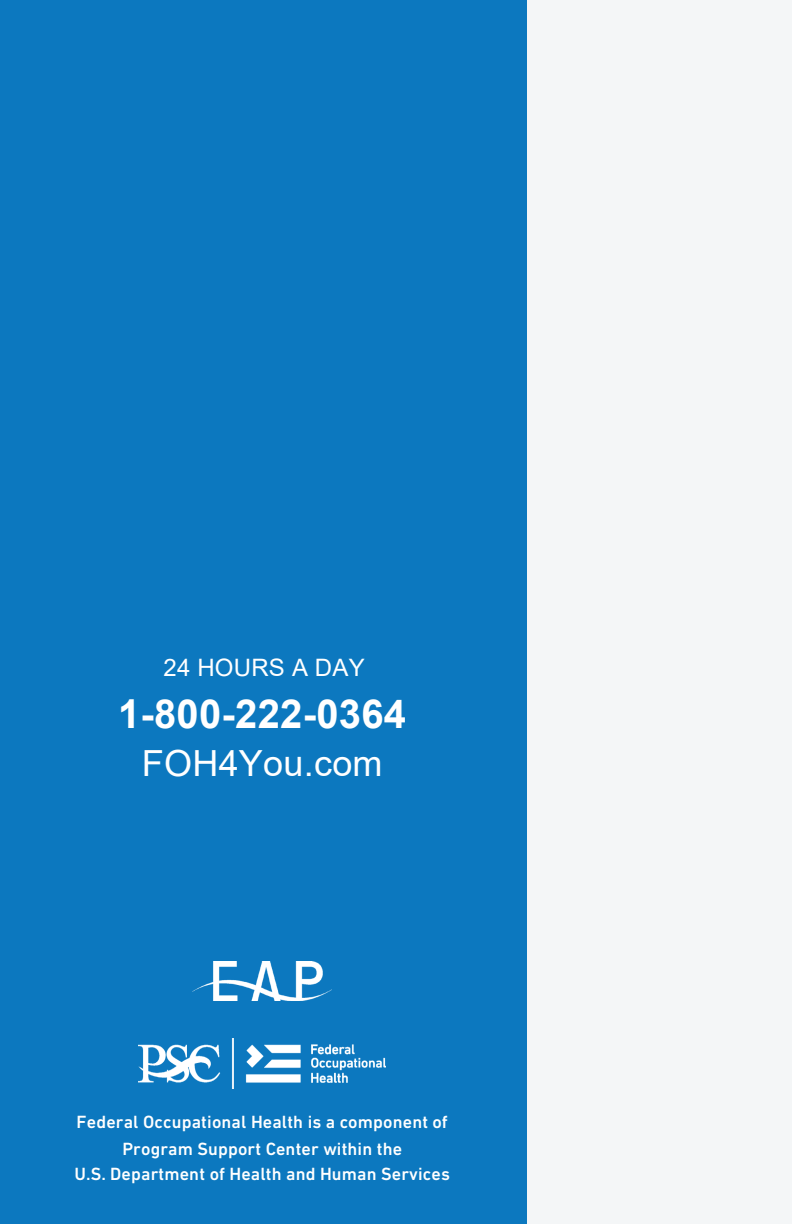
<style>
.page{position:relative;width:792px;height:1224px;background:#f4f6f7}
.page>*{position:absolute;margin:0;border:0;box-sizing:border-box;transform-origin:0 0}
.t1{font:700 40px "Arial";letter-spacing:.005em;color:#fff}
.t2{font:36px "Arial";letter-spacing:.005em;color:#fff}
.t3{font:24px "Arial";letter-spacing:.01em;color:#fff}
.t4{font:500 18px/26px "DIN Next LT Pro";letter-spacing:.01em;color:#fff;text-align:center}
</style>
<div class="page">
<div style="left:0;top:0;width:527px;height:1224px;background:#0c78bf"></div>
<img style="left:193px;top:962px;width:139px;height:39px">
<img style="left:139px;top:1038px;width:247px;height:51px">
<p class="t3" style="left:163px;top:651px;width:203px">24 HOURS A DAY</p>
<p class="t1" style="left:118px;top:686px;width:290px">1-800-222-0364</p>
<p class="t2" style="left:142px;top:739px;width:242px">FOH4You.com</p>
<p class="t4" style="left:74px;top:1109px;width:377px">Federal Occupational Health is a component of<br>Program Support Center within the<br>U.S. Department of Health and Human Services</p>
</div>
